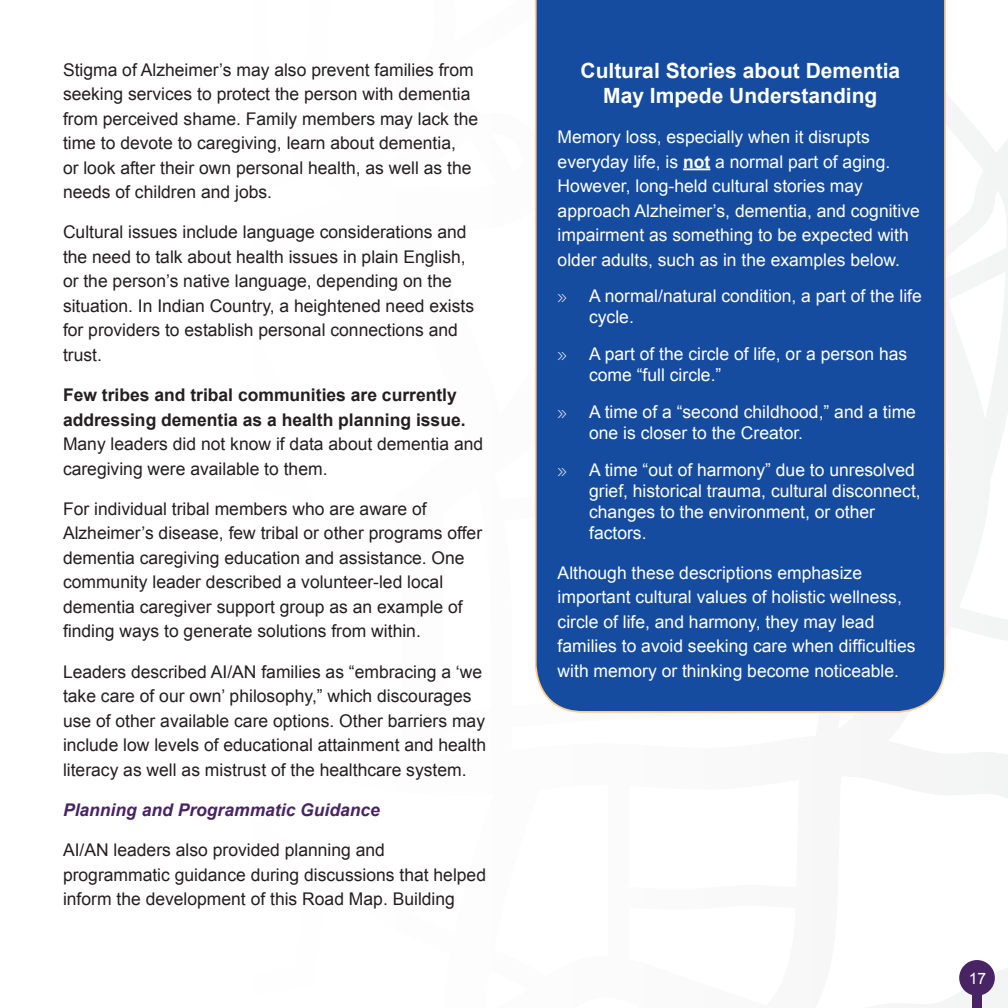
<style>
.page{position:relative;width:1008px;height:1008px;background:#fff}
.page>*{position:absolute;margin:0;border:0;box-sizing:border-box;transform-origin:0 0}
.t1{font:700 21px/24.5px "Arial";color:#fff;text-align:center}
.t2{font:17.5px/24.5px "Arial";color:#231f20}
.t3{font:17.5px/24.5px "Arial";color:#fff}
.t4{font:700 17.5px/24.5px "Arial";color:#231f20}
.t5{font:italic 700 17.5px "Arial";color:#492464}
.t6{font:300 17.5px "Houschka Pro";color:#fff}
.t7{font:15.75px "Arial";color:#fff}
.s1{font-weight:700}
</style>
<div class="page">
<div style="left:959px;top:960px;width:36px;height:36px;background:#492464;border-radius:50%"></div>
<div style="left:972px;top:992px;width:10px;height:16px;background:#492464"></div>
<div style="left:534px;top:0;width:413px;height:713px;background:#154ca0"></div>
<hr style="left:683px;top:168px;width:27px;height:2px;background:#fff">
<p class="t2" style="left:63px;top:57px;width:417px">Stigma of Alzheimer’s may also prevent families from seeking services to protect the person with dementia from perceived shame. Family members may lack the time to devote to caregiving, learn about dementia,<br>or look after their own personal health, as well as the needs of children and jobs.</p>
<p class="t2" style="left:63px;top:220px;width:413px">Cultural issues include language considerations and the need to talk about health issues in plain English, or the person’s native language, depending on the situation. In Indian Country, a heightened need exists for providers to establish personal connections and trust.</p>
<p class="t4" style="left:63px;top:383px;width:404px">Few tribes and tribal communities are currently addressing dementia as a health planning issue.</p>
<p class="t2" style="left:63px;top:432px;width:422px">Many leaders did not know if data about dementia and caregiving were available to them.</p>
<p class="t2" style="left:63px;top:497px;width:421px">For individual tribal members who are aware of Alzheimer’s disease, few tribal or other programs offer dementia caregiving education and assistance. One community leader described a volunteer-led local dementia caregiver support group as an example of finding ways to generate solutions from within.</p>
<p class="t2" style="left:63px;top:659px;width:425px">Leaders described AI/AN families as “embracing a ‘we take care of our own’ philosophy,” which discourages use of other available care options. Other barriers may include low levels of educational attainment and health literacy as well as mistrust of the healthcare system.</p>
<p class="t5" style="left:63px;top:800px;width:319px">Planning and Programmatic Guidance</p>
<p class="t2" style="left:63px;top:838px;width:425px">AI/AN leaders also provided planning and programmatic guidance during discussions that helped inform the development of this Road Map. Building</p>
<p class="t1" style="left:581px;top:59px;width:321px">Cultural Stories about Dementia<br>May Impede Understanding</p>
<p class="t3" style="left:558px;top:125px;width:364px">Memory loss, especially when it disrupts everyday life, is <span class="s1">not</span> a normal part of aging.<br>However, long-held cultural stories may approach Alzheimer’s, dementia, and cognitive impairment as something to be expected with older adults, such as in the examples below.</p>
<p class="t6" style="left:558px;top:285px;width:11px">»</p>
<p class="t3" style="left:589px;top:286px;width:334px;line-height:21px">A normal/natural condition, a part of the life cycle.</p>
<p class="t3" style="left:589px;top:343px;width:320px;line-height:21px">A part of the circle of life, or a person has come “full circle.”</p>
<p class="t3" style="left:589px;top:401px;width:328px;line-height:21px">A time of a “second childhood,” and a time one is closer to the Creator.</p>
<p class="t3" style="left:589px;top:459px;width:333px;line-height:21px">A time “out of harmony” due to unresolved grief, historical trauma, cultural disconnect, changes to the environment, or other factors.</p>
<p class="t3" style="left:558px;top:560px;width:359px">Although these descriptions emphasize important cultural values of holistic wellness, circle of life, and harmony, they may lead families to avoid seeking care when difficulties with memory or thinking become noticeable.</p>
<p class="t6" style="left:558px;top:343px;width:11px">»</p>
<p class="t6" style="left:558px;top:401px;width:11px">»</p>
<p class="t6" style="left:558px;top:458px;width:11px">»</p>
<p class="t7" style="left:969px;top:970px;width:19px">17</p>
</div>
